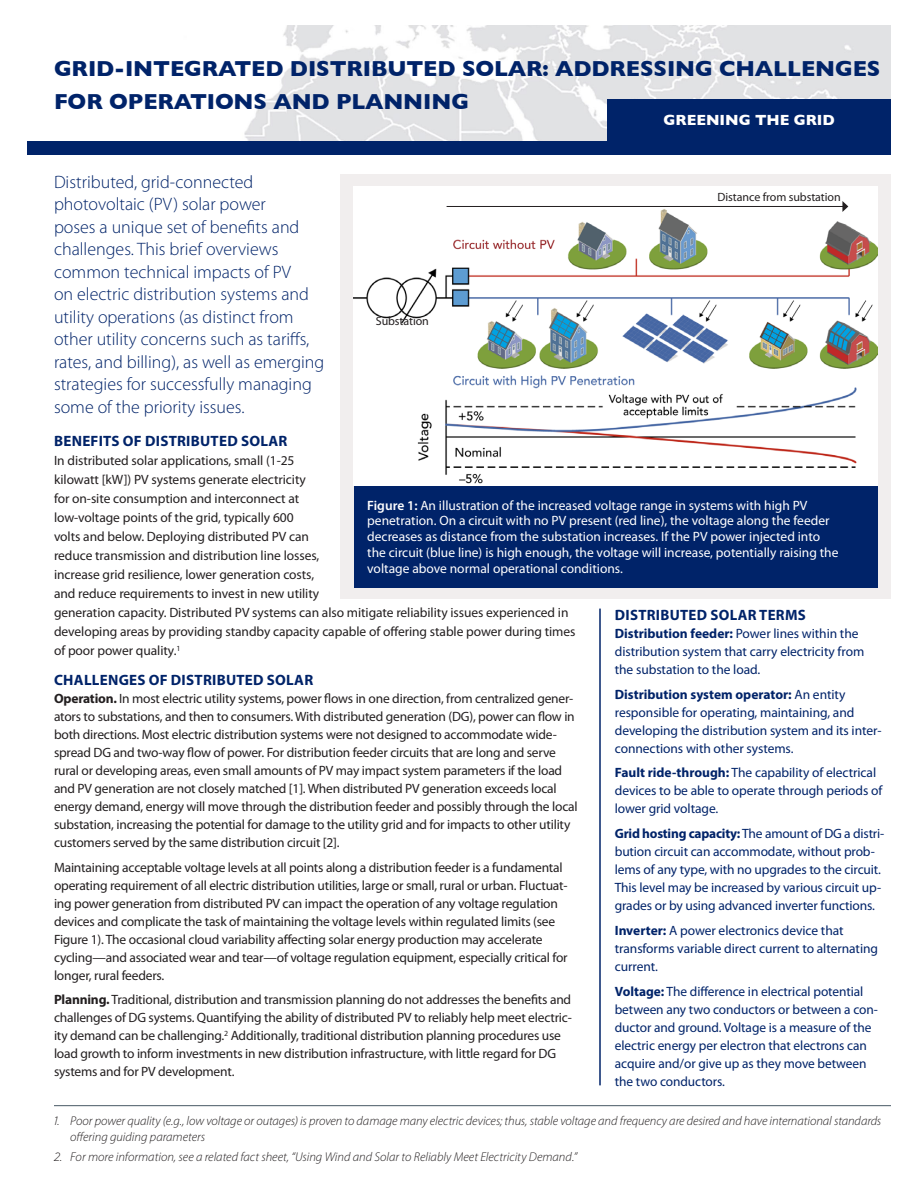
<style>
.page{position:relative;width:918px;height:1188px;background:#fff}
.page>*{position:absolute;margin:0;border:0;box-sizing:border-box;transform-origin:0 0}
.t1{font:700 22.2px/33px "Gill Sans";letter-spacing:-.005em;color:#002369}
.intro_text{font:300 18px/22.5px "Myriad Pro";color:#002369}
.subhead{font:700 15px "Myriad Pro";letter-spacing:.015em;color:#002369}
.t2{font:700 15px "Gill Sans";letter-spacing:-.005em;color:#fff}
.Body_Copy{font:13.5px/18px "Myriad Pro";letter-spacing:-.015em;color:#231f20}
.sidebar_body_text{font:13.5px/18px "Myriad Pro";letter-spacing:-.005em;color:#002369}
.Photo_caption{font:13.5px/15.8px "Myriad Pro";color:#fff}
.Footnotes{font:italic 300 12.75px/16.5px "Myriad Pro";color:#231f20}
.t3{font:12px "Myriad Pro";letter-spacing:-.005em;color:#231f20}
.s1{font-weight:700}
.s2{font-family:"Gotham Narrow";font-size:12px}
.s3{font-weight:600}
</style>
<div class="page">
<img style="left:244px;top:26px;width:647px;height:115px">
<div style="left:27px;top:141px;width:864px;height:13px;background:#002369"></div>
<div style="left:608px;top:99px;width:283px;height:42px;background:#002369"></div>
<hr style="left:599px;top:609px;width:2px;height:476px;background:#002369">
<hr style="left:54px;top:1105px;width:837px;height:1px;background:#475865">
<div style="left:340px;top:174px;width:551px;height:425px;background:#f1eeee"></div>
<div style="left:354px;top:486px;width:524px;height:102px;background:#002369"></div>
<img style="left:354px;top:186px;width:524px;height:300px">
<hr style="left:447px;top:206px;width:396px;height:1px;background:#231f20">
<svg style="left:842px;top:201px;width:6px;height:11px"></svg>
<h1 class="t1" style="left:54px;top:51px;width:828px">GRID-INTEGRATED DISTRIBUTED SOLAR: ADDRESSING CHALLENGES<br>FOR OPERATIONS AND PLANNING</h1>
<p class="t2" style="left:664px;top:108px;width:173px">GREENING THE GRID</p>
<p class="intro_text" style="left:54px;top:170px;width:272px">Distributed, grid-connected photovoltaic (PV) solar power<br>poses a unique set of benefits and challenges. This brief overviews common technical impacts of PV<br>on electric distribution systems and utility operations (as distinct from other utility concerns such as tariffs, rates, and billing), as well as emerging strategies for successfully managing some of the priority issues.</p>
<p class="subhead" style="left:54px;top:432px;width:235px">BENEFITS OF DISTRIBUTED SOLAR</p>
<p class="Body_Copy" style="left:54px;top:451px;width:523px;line-height:18.9px">In distributed solar applications, small (1-25<br>kilowatt [kW]) PV systems generate electricity<br>for on-site consumption and interconnect at<br>low-voltage points of the grid, typically 600<br>volts and below. Deploying distributed PV can<br>reduce transmission and distribution line losses,<br>increase grid resilience, lower generation costs,<br>and reduce requirements to invest in new utility<br>generation capacity. Distributed PV systems can also mitigate reliability issues experienced in developing areas by providing standby capacity capable of offering stable power during times of poor power quality.<sup>1</sup></p>
<p class="subhead" style="left:54px;top:670px;width:261px">CHALLENGES OF DISTRIBUTED SOLAR</p>
<p class="Body_Copy" style="left:54px;top:689px;width:525px"><span class="s1">Operation.</span> In most electric utility systems, power flows in one direction, from centralized gener&shy;ators to substations, and then to consumers. With distributed generation (DG), power can flow in both directions. Most electric distribution systems were not designed to accommodate wide&shy;spread DG and two-way flow of power. For distribution feeder circuits that are long and serve rural or developing areas, even small amounts of PV may impact system parameters if the load and PV generation are not closely matched [1]. When distributed PV generation exceeds local energy demand, energy will move through the distribution feeder and possibly through the local substation, increasing the potential for damage to the utility grid and for impacts to other utility customers served by the same distribution circuit [2].</p>
<p class="Body_Copy" style="left:54px;top:858px;width:515px">Maintaining acceptable voltage levels at all points along a distribution feeder is a fundamental operating requirement of all electric distribution utilities, large or small, rural or urban. Fluctuat&shy;ing power generation from distributed PV can impact the operation of any voltage regulation devices and complicate the task of maintaining the voltage levels within regulated limits (see Figure 1). The occasional cloud variability affecting solar energy production may accelerate cycling—and associated wear and tear—of voltage regulation equipment, especially critical for longer, rural feeders.</p>
<p class="Body_Copy" style="left:54px;top:991px;width:519px"><span class="s1">Planning.</span> Traditional, distribution and transmission planning do not addresses the benefits and challenges of DG systems. Quantifying the ability of distributed PV to reliably help meet electric&shy;ity demand can be challenging.<sup>2</sup> Additionally, traditional distribution planning procedures use load growth to inform investments in new distribution infrastructure, with little regard for DG systems and for PV development.</p>
<p class="Footnotes" style="left:70px;top:1112px;width:813px;text-indent:-16px"><span class="s2">1.</span> Poor power quality (e.g., low voltage or outages) is proven to damage many electric devices; thus, stable voltage and frequency are desired and have international standards offering guiding parameters</p>
<p class="Footnotes" style="left:54px;top:1148px;width:525px"><span class="s2">2.</span> For more information, see a related fact sheet, “Using Wind and Solar to Reliably Meet Electricity Demand.”</p>
<p class="t3" style="left:718px;top:190px;width:125px">Distance from substation</p>
<p class="t3" style="left:376px;top:314px;width:55px">Substation</p>
<p class="Photo_caption" style="left:367px;top:497px;width:473px"><span class="s3">Figure 1:</span> An illustration of the increased voltage range in systems with high PV penetration. On a circuit with no PV present (red line), the voltage along the feeder decreases as distance from the substation increases. If the PV power injected into the circuit (blue line) is high enough, the voltage will increase, potentially raising the voltage above normal operational conditions.</p>
<p class="subhead" style="left:615px;top:605px;width:192px">DISTRIBUTED SOLAR TERMS</p>
<p class="sidebar_body_text" style="left:615px;top:624px;width:251px"><span class="s1">Distribution feeder:</span> Power lines within the distribution system that carry electricity from the substation to the load.</p>
<p class="sidebar_body_text" style="left:615px;top:685px;width:268px"><span class="s1">Distribution system operator:</span> An entity responsible for operating, maintaining, and developing the distribution system and its inter&shy;connections with other systems.</p>
<p class="sidebar_body_text" style="left:615px;top:764px;width:269px"><span class="s1">Fault ride-through:</span> The capability of electrical devices to be able to operate through periods of lower grid voltage.</p>
<p class="sidebar_body_text" style="left:615px;top:824px;width:271px"><span class="s1">Grid hosting capacity:</span> The amount of DG a distri&shy;bution circuit can accommodate, without prob&shy;lems of any type, with no upgrades to the circuit.<br>This level may be increased by various circuit up&shy;grades or by using advanced inverter functions.</p>
<p class="sidebar_body_text" style="left:615px;top:921px;width:265px"><span class="s1">Inverter:</span> A power electronics device that transforms variable direct current to alternating current.</p>
<p class="sidebar_body_text" style="left:615px;top:982px;width:265px"><span class="s1">Voltage:</span> The difference in electrical potential between any two conductors or between a con&shy;ductor and ground. Voltage is a measure of the electric energy per electron that electrons can acquire and/or give up as they move between the two conductors.</p>
</div>
